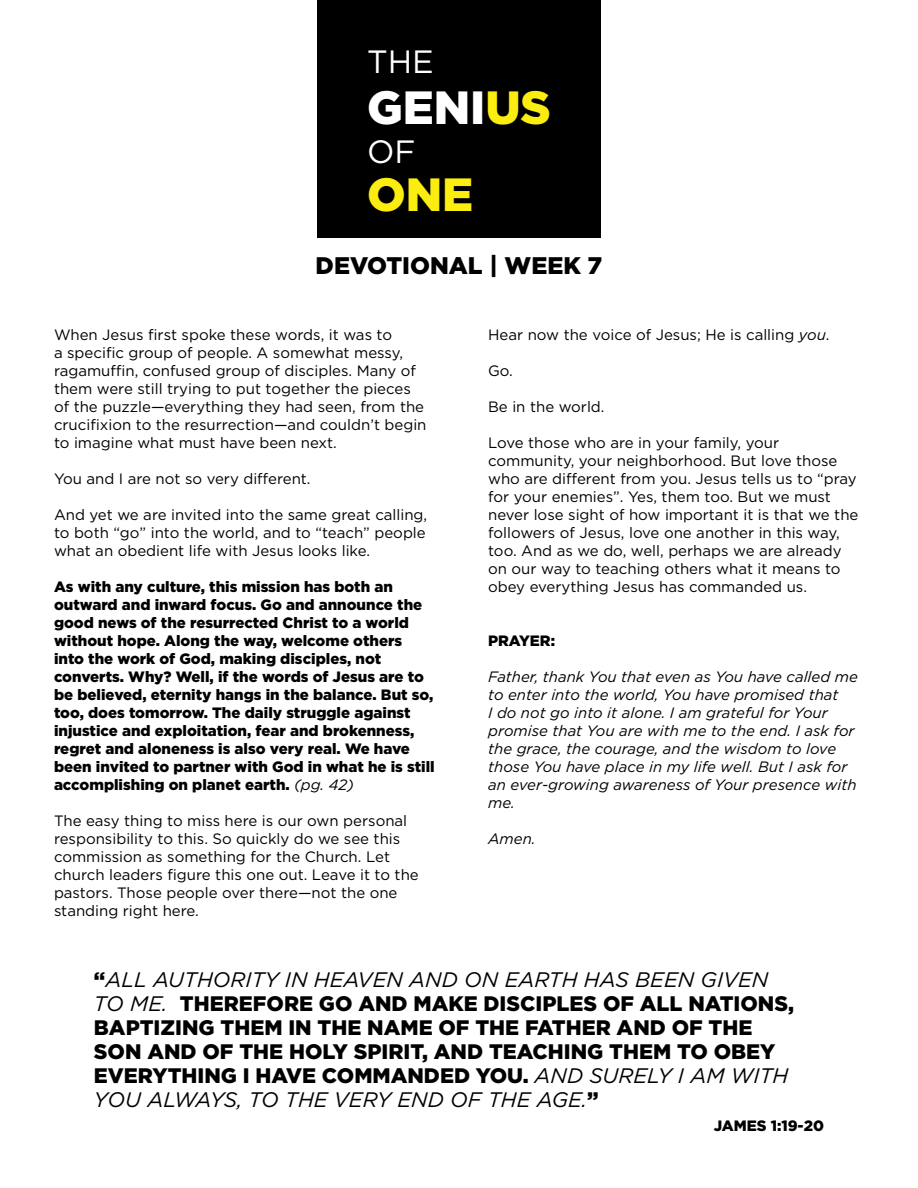
<style>
.page{position:relative;width:918px;height:1188px;background:#fff}
.page>*{position:absolute;margin:0;border:0;box-sizing:border-box;transform-origin:0 0}
.t1{font:900 46.5px "Gotham";color:#fff}
.t2{font:900 46.5px "Gotham";color:#fced10}
.t3{font:32.25px "Gotham";color:#fff}
.t4{font:900 24px "Gotham";color:#000}
.t5{font:900 21px/24px "Gotham";color:#000}
.t6{font:15px/18px "Gotham";color:#000}
.t7{font:900 15px/18px "Gotham";color:#000}
.t8{font:italic 15px/18px "Gotham";color:#000}
.s1{color:#fced10}
.s2{font-weight:400;font-style:italic}
.s3{font-style:italic}
</style>
<div class="page">
<div style="left:317px;top:0;width:284px;height:238px;background:#000"></div>
<h2 class="t3" style="left:367px;top:41px;width:68px">THE</h2>
<h1 class="t1" style="left:367px;top:75px;width:185px">GENI<span class="s1">US</span></h1>
<h2 class="t3" style="left:367px;top:131px;width:50px">OF</h2>
<h1 class="t2" style="left:367px;top:162px;width:108px">ONE</h1>
<h3 class="t4" style="left:316px;top:249px;width:288px">DEVOTIONAL | WEEK 7</h3>
<p class="t6" style="left:54px;top:325px;width:374px">When Jesus first spoke these words, it was to<br>a specific group of people. A somewhat messy, ragamuffin, confused group of disciples. Many of them were still trying to put together the pieces of the puzzle—everything they had seen, from the crucifixion to the resurrection—and couldn’t begin to imagine what must have been next.</p>
<p class="t6" style="left:54px;top:469px;width:258px">You and I are not so very different.</p>
<p class="t6" style="left:54px;top:505px;width:375px;text-align:justify">And yet we are invited into the same great calling, to both “go” into the world, and to “teach” people what an obedient life with Jesus looks like.</p>
<p class="t7" style="left:54px;top:577px;width:382px">As with any culture, this mission has both an outward and inward focus. Go and announce the good news of the resurrected Christ to a world without hope. Along the way, welcome others into the work of God, making disciples, not converts. Why? Well, if the words of Jesus are to be believed, eternity hangs in the balance. But so, too, does tomorrow. The daily struggle against injustice and exploitation, fear and brokenness, regret and aloneness is also very real. We have been invited to partner with God in what he is still accomplishing on planet earth. <span class="s2">(pg. 42)</span></p>
<p class="t6" style="left:54px;top:811px;width:366px">The easy thing to miss here is our own personal responsibility to this. So quickly do we see this commission as something for the Church. Let church leaders figure this one out. Leave it to the pastors. Those people over there—not the one standing right here.</p>
<p class="t6" style="left:488px;top:325px;width:343px">Hear now the voice of Jesus; He is calling <span class="s3">you</span>.</p>
<p class="t6" style="left:488px;top:361px;width:26px">Go.</p>
<p class="t6" style="left:488px;top:397px;width:118px">Be in the world.</p>
<p class="t6" style="left:488px;top:433px;width:372px">Love those who are in your family, your community, your neighborhood. But love those who are different from you. Jesus tells us to “pray for your enemies”. Yes, them too. But we must never lose sight of how important it is that we the followers of Jesus, love one another in this way, too. And as we do, well, perhaps we are already on our way to teaching others what it means to obey everything Jesus has commanded us.</p>
<p class="t7" style="left:488px;top:631px;width:69px">PRAYER:</p>
<p class="t8" style="left:488px;top:667px;width:371px">Father, thank You that even as You have called me to enter into the world, You have promised that<br>I do not go into it alone. I am grateful for Your promise that You are with me to the end. I ask for the grace, the courage, and the wisdom to love those You have place in my life well. But I ask for an ever-growing awareness of Your presence with me.</p>
<p class="t8" style="left:488px;top:829px;width:49px">Amen.</p>
<p class="t5" style="left:94px;top:968px;width:702px">“<span class="s2">ALL AUTHORITY IN HEAVEN AND ON EARTH HAS BEEN GIVEN TO ME.</span> THEREFORE GO AND MAKE DISCIPLES OF ALL NATIONS, BAPTIZING THEM IN THE NAME OF THE FATHER AND OF THE SON AND OF THE HOLY SPIRIT, AND TEACHING THEM TO OBEY EVERYTHING I HAVE COMMANDED YOU. <span class="s2">AND SURELY I AM WITH YOU ALWAYS, TO THE VERY END OF THE AGE.</span>”</p>
<p class="t7" style="left:714px;top:1117px;width:112px">JAMES 1:19-20</p>
</div>
